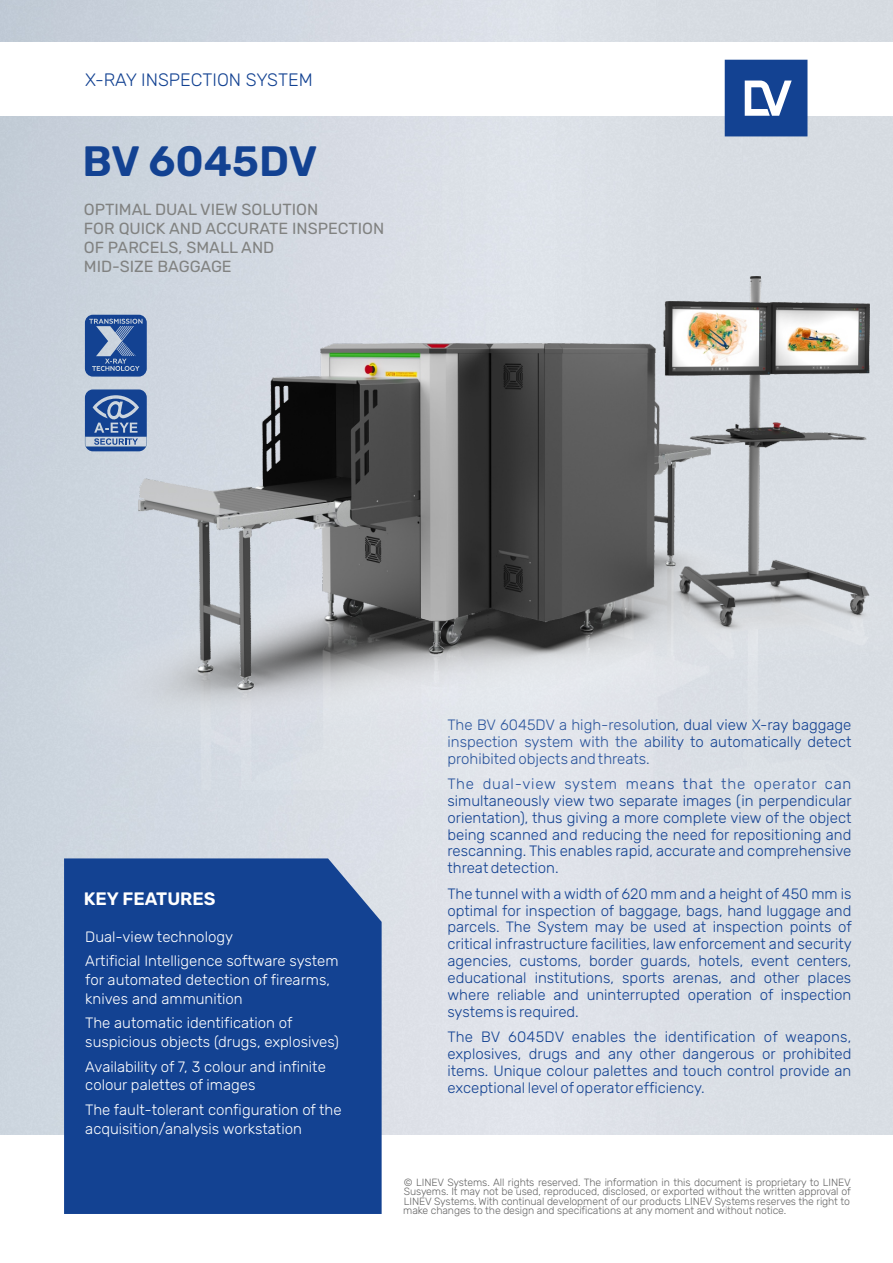
<style>
.page{position:relative;width:893px;height:1263px;background:#fff}
.page>*{position:absolute;margin:0;border:0;box-sizing:border-box;transform-origin:0 0}
.t1{font:600 42.45px "Rubik";color:#134292}
.t2{font:300 18px "Rubik";color:#134292}
.t3{font:600 18px "Rubik";color:#fff}
.t4{font:16.05px/19px "Rubik";color:#818281}
.t5{font:300 15px/16.8px "Rubik";color:#134292;text-align:justify}
.t6{font:300 15px/18.8px "Rubik";color:#fff}
.t7{font:300 10.5px/9.1px "Rubik";letter-spacing:-.01em;color:#676767;text-align:justify}
</style>
<div class="page">
<img style="left:0;top:0;width:893px;height:1135px">
<div style="left:64px;top:858px;width:318px;height:356px;background:#134292"></div>
<div style="left:0;top:43px;width:893px;height:73px;background:#fff"></div>
<div style="left:725px;top:60px;width:82px;height:76px;background:#134292"></div>
<svg style="left:745px;top:81px;width:47px;height:35px"></svg>
<svg style="left:85px;top:315px;width:53px;height:62px;background:#4368a5"></svg>
<svg style="left:85px;top:389px;width:53px;height:62px;background:#4d70a9"></svg>
<img style="left:41px;top:514px;width:852px;height:276px">
<img style="left:138px;top:277px;width:731px;height:412px">
<p class="t2" style="left:85px;top:69px;width:229px">X-RAY INSPECTION SYSTEM</p>
<h1 class="t1" style="left:82px;top:137px;width:236px">BV 6045DV</h1>
<p class="t4" style="left:84px;top:200px;width:302px">OPTIMAL DUAL VIEW SOLUTION<br>FOR QUICK AND ACCURATE INSPECTION<br>OF PARCELS, SMALL AND<br>MID-SIZE BAGGAGE</p>
<p class="t3" style="left:84px;top:888px;width:133px">KEY FEATURES</p>
<p class="t6" style="left:85px;top:924px;width:255px;line-height:24.5px">Dual-view technology<br>Artificial Intelligence software system</p>
<p class="t6" style="left:85px;top:971px;width:246px">for automated detection of firearms, knives and ammunition</p>
<p class="t6" style="left:85px;top:1014px;width:255px">The automatic identification of suspicious objects (drugs, explosives)</p>
<p class="t6" style="left:85px;top:1057px;width:242px">Availability of 7, 3 colour and infinite colour palettes of images</p>
<p class="t6" style="left:85px;top:1100px;width:258px">The fault-tolerant configuration of the acquisition/analysis workstation</p>
<p class="t5" style="left:447px;top:716px;width:405px">The BV 6045DV a high-resolution, dual view X-ray baggage inspection system with the ability to automatically detect prohibited objects and threats.</p>
<p class="t5" style="left:447px;top:776px;width:406px">The dual-view system means that the operator can simultaneously view two separate images (in perpendicular orientation), thus giving a more complete view of the object being scanned and reducing the need for repositioning and rescanning. This enables rapid, accurate and comprehensive threat detection.</p>
<p class="t5" style="left:447px;top:885px;width:406px">The tunnel with a width of 620 mm and a height of 450 mm is optimal for inspection of baggage, bags, hand luggage and parcels. The System may be used at inspection points of critical infrastructure facilities, law enforcement and security agencies, customs, border guards, hotels, event centers, educational institutions, sports arenas, and other places where reliable and uninterrupted operation of inspection systems is required.</p>
<p class="t5" style="left:447px;top:1028px;width:405px">The BV 6045DV enables the identification of weapons, explosives, drugs and any other dangerous or prohibited items. Unique colour palettes and touch control provide an exceptional level ofoperatorefficiency.</p>
<p class="t7" style="left:403px;top:1178px;width:449px">© LINEV Systems. All rights reserved. The information in this document is proprietary to LINEV Susyems. It may not be used, reproduced, disclosed, or exported without the written approval of LINEV Systems. With continual development of our products LINEV Systems reserves the right to make changes to the design and specifications at any moment and without notice.</p>
</div>
